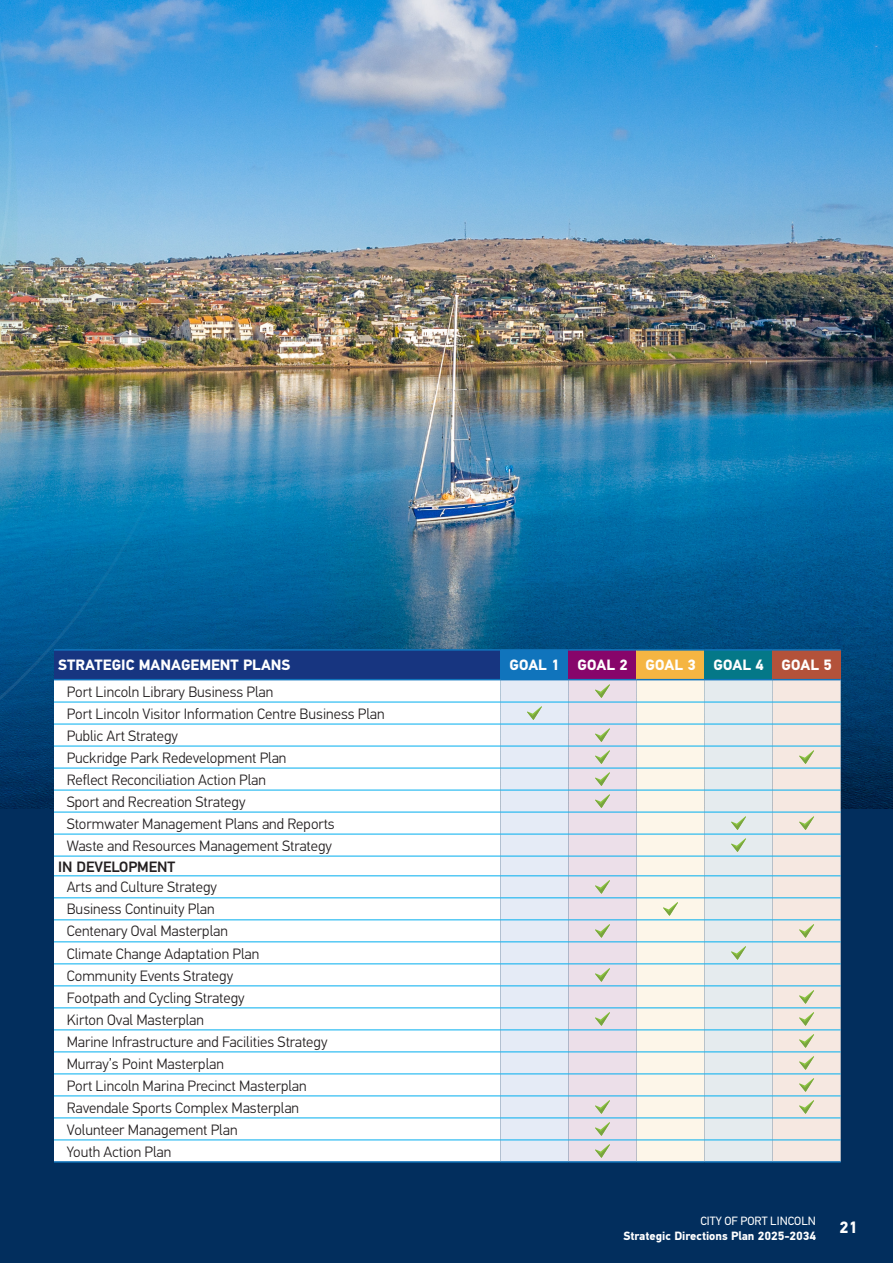
<style>
.page{position:relative;width:893px;height:1263px;background:#022e5d}
.page>*{position:absolute;margin:0;border:0;box-sizing:border-box;transform-origin:0 0}
.t1{font:700 16.5px "PFDIN Text Pro";color:#fff}
.body{font:300 15px "PFDIN Text Pro";color:#231f20}
.body-2{font:700 15px "PFDIN Text Pro";color:#fff}
.body-3{font:500 15px "PFDIN Text Pro";color:#231f20}
.t2{font:700 12px "PFDIN Text Pro";color:#fff}
.t3{font:12px "PFDIN Text Pro";color:#fff}
</style>
<div class="page">
<img style="left:211px;top:0;width:682px;height:808px">
<img style="left:0;top:0;width:211px;height:809px">
<div style="left:54px;top:650px;width:446px;height:30px;background:#173580"></div>
<div style="left:500px;top:650px;width:68px;height:30px;background:#1074bc"></div>
<div style="left:568px;top:650px;width:69px;height:30px;background:#87056a"></div>
<div style="left:637px;top:650px;width:68px;height:30px;background:#f5b542"></div>
<div style="left:705px;top:650px;width:68px;height:30px;background:#047888"></div>
<div style="left:773px;top:650px;width:68px;height:30px;background:#b3523a"></div>
<div style="left:54px;top:680px;width:446px;height:481px;background:#fff"></div>
<hr style="left:54px;top:649px;width:446px;height:2px;background:#1074bc">
<hr style="left:500px;top:649px;width:68px;height:2px;background:#1074bc">
<hr style="left:568px;top:649px;width:69px;height:2px;background:#1074bc">
<hr style="left:637px;top:649px;width:68px;height:2px;background:#1074bc">
<hr style="left:705px;top:649px;width:68px;height:2px;background:#1074bc">
<hr style="left:773px;top:649px;width:68px;height:2px;background:#1074bc">
<hr style="left:54px;top:679px;width:446px;height:1px;background:#1074bc">
<hr style="left:568px;top:679px;width:69px;height:1px;background:#1074bc">
<hr style="left:637px;top:679px;width:68px;height:1px;background:#1074bc">
<hr style="left:705px;top:679px;width:68px;height:1px;background:#1074bc">
<hr style="left:773px;top:679px;width:68px;height:1px;background:#1074bc">
<hr style="left:54px;top:1161px;width:446px;height:2px;background:#1074bc">
<hr style="left:500px;top:1161px;width:68px;height:2px;background:#1074bc">
<hr style="left:568px;top:1161px;width:69px;height:2px;background:#1074bc">
<hr style="left:637px;top:1161px;width:68px;height:2px;background:#1074bc">
<hr style="left:705px;top:1161px;width:68px;height:2px;background:#1074bc">
<hr style="left:773px;top:1161px;width:68px;height:2px;background:#1074bc">
<hr style="left:54px;top:702px;width:446px;height:1px;background:#00aeef">
<hr style="left:54px;top:724px;width:446px;height:1px;background:#00aeef">
<hr style="left:54px;top:746px;width:446px;height:1px;background:#00aeef">
<hr style="left:54px;top:768px;width:446px;height:1px;background:#00aeef">
<hr style="left:54px;top:790px;width:446px;height:1px;background:#00aeef">
<hr style="left:54px;top:812px;width:446px;height:1px;background:#00aeef">
<hr style="left:54px;top:834px;width:446px;height:1px;background:#00aeef">
<hr style="left:54px;top:856px;width:446px;height:1px;background:#00aeef">
<hr style="left:54px;top:875px;width:446px;height:1px;background:#00aeef">
<hr style="left:54px;top:897px;width:446px;height:1px;background:#00aeef">
<hr style="left:54px;top:919px;width:446px;height:1px;background:#00aeef">
<hr style="left:54px;top:941px;width:446px;height:1px;background:#00aeef">
<hr style="left:54px;top:963px;width:446px;height:1px;background:#00aeef">
<hr style="left:54px;top:985px;width:446px;height:1px;background:#00aeef">
<hr style="left:54px;top:1007px;width:446px;height:1px;background:#00aeef">
<hr style="left:54px;top:1029px;width:446px;height:1px;background:#00aeef">
<hr style="left:54px;top:1051px;width:446px;height:1px;background:#00aeef">
<hr style="left:54px;top:1073px;width:446px;height:1px;background:#00aeef">
<hr style="left:54px;top:1095px;width:446px;height:1px;background:#00aeef">
<hr style="left:54px;top:1117px;width:446px;height:1px;background:#00aeef">
<hr style="left:54px;top:1139px;width:446px;height:1px;background:#00aeef">
<svg style="left:500px;top:680px;width:341px;height:482px;background:#e1e5e8"></svg>
<p class="body-2" style="left:58px;top:656px;width:234px">STRATEGIC MANAGEMENT PLANS</p>
<p class="body-2" style="left:509px;top:656px;width:52px">GOAL 1</p>
<p class="body-2" style="left:577px;top:656px;width:52px">GOAL 2</p>
<p class="body-2" style="left:646px;top:656px;width:52px">GOAL 3</p>
<p class="body-2" style="left:714px;top:656px;width:52px">GOAL 4</p>
<p class="body-2" style="left:782px;top:656px;width:52px">GOAL 5</p>
<p class="body" style="left:67px;top:683px;width:208px">Port Lincoln Library Business Plan</p>
<p class="body" style="left:67px;top:705px;width:319px">Port Lincoln Visitor Information Centre Business Plan</p>
<p class="body" style="left:67px;top:727px;width:113px">Public Art Strategy</p>
<p class="body" style="left:67px;top:749px;width:221px">Puckridge Park Redevelopment Plan</p>
<p class="body" style="left:67px;top:771px;width:201px">Reflect Reconciliation Action Plan</p>
<p class="body" style="left:67px;top:793px;width:180px">Sport and Recreation Strategy</p>
<p class="body" style="left:67px;top:815px;width:269px">Stormwater Management Plans and Reports</p>
<p class="body" style="left:67px;top:837px;width:267px">Waste and Resources Management Strategy</p>
<p class="body-3" style="left:58px;top:857px;width:119px">IN DEVELOPMENT</p>
<p class="body" style="left:67px;top:879px;width:152px">Arts and Culture Strategy</p>
<p class="body" style="left:67px;top:901px;width:149px">Business Continuity Plan</p>
<p class="body" style="left:67px;top:923px;width:163px">Centenary Oval Masterplan</p>
<p class="body" style="left:67px;top:945px;width:194px">Climate Change Adaptation Plan</p>
<p class="body" style="left:67px;top:967px;width:168px">Community Events Strategy</p>
<p class="body" style="left:67px;top:989px;width:179px">Footpath and Cycling Strategy</p>
<p class="body" style="left:67px;top:1011px;width:139px">Kirton Oval Masterplan</p>
<p class="body" style="left:67px;top:1033px;width:262px">Marine Infrastructure and Facilities Strategy</p>
<p class="body" style="left:67px;top:1055px;width:159px">Murray’s Point Masterplan</p>
<p class="body" style="left:67px;top:1077px;width:241px">Port Lincoln Marina Precinct Masterplan</p>
<p class="body" style="left:67px;top:1099px;width:234px">Ravendale Sports Complex Masterplan</p>
<p class="body" style="left:67px;top:1121px;width:172px">Volunteer Management Plan</p>
<p class="body" style="left:67px;top:1143px;width:106px">Youth Action Plan</p>
<p class="t3" style="left:700px;top:1214px;width:117px">CITY OF PORT LINCOLN</p>
<p class="t2" style="left:623px;top:1228px;width:194px">Strategic Directions Plan 2025-2034</p>
<p class="t1" style="left:839px;top:1217px;width:20px">21</p>
</div>
